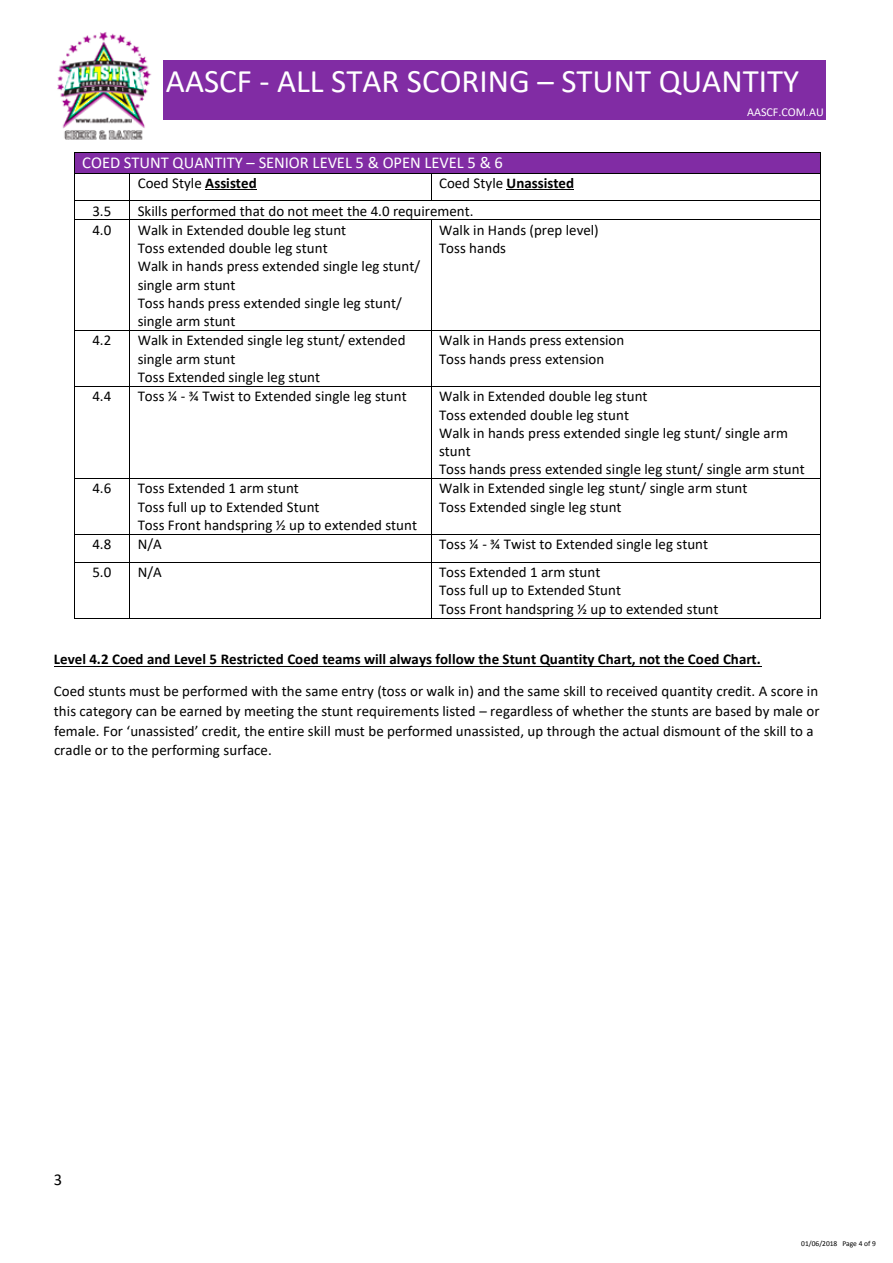
<style>
.page{position:relative;width:893px;height:1263px;background:#fff}
.page>*{position:absolute;margin:0;border:0;box-sizing:border-box;transform-origin:0 0}
.t1{font:33px "Calibri";color:#fff}
.t2{font:16.5px "Calibri";color:#fff}
.t3{font:16.5px "Calibri";color:#000}
.t4{font:15px/18.3px "Calibri";color:#000}
.t5{font:700 15px "Calibri";color:#000}
.t6{font:12px "Calibri";color:#fff}
.t7{font:7.5px "Calibri";color:#000}
.s1{font-weight:700}
.s2{font-weight:400}
</style>
<div class="page">
<hr style="left:54px;top:666px;width:708px;height:1px;background:#000">
<div style="left:82px;top:152px;width:730px;height:21px;background:#812ca4"></div>
<hr style="left:74px;top:152px;width:746px;height:1px;background:#000">
<hr style="left:205px;top:189px;width:52px;height:1px;background:#000">
<hr style="left:507px;top:189px;width:67px;height:1px;background:#000">
<hr style="left:74px;top:173px;width:55px;height:1px;background:#000">
<hr style="left:130px;top:173px;width:301px;height:1px;background:#000">
<hr style="left:431px;top:173px;width:389px;height:1px;background:#000">
<hr style="left:74px;top:201px;width:55px;height:1px;background:#000">
<hr style="left:130px;top:201px;width:301px;height:1px;background:#000">
<svg style="left:431px;top:174px;width:1px;height:27px"></svg>
<hr style="left:431px;top:201px;width:389px;height:1px;background:#000">
<svg style="left:74px;top:153px;width:1px;height:67px"></svg>
<hr style="left:74px;top:220px;width:55px;height:1px;background:#000">
<svg style="left:129px;top:173px;width:1px;height:47px"></svg>
<hr style="left:130px;top:220px;width:301px;height:1px;background:#000">
<hr style="left:431px;top:220px;width:389px;height:1px;background:#000">
<svg style="left:820px;top:152px;width:1px;height:68px"></svg>
<hr style="left:74px;top:220px;width:1px;height:110px;background:#000">
<hr style="left:129px;top:220px;width:1px;height:110px;background:#000">
<hr style="left:431px;top:220px;width:1px;height:110px;background:#000">
<hr style="left:820px;top:220px;width:1px;height:110px;background:#000">
<hr style="left:74px;top:330px;width:55px;height:1px;background:#000">
<hr style="left:130px;top:330px;width:301px;height:1px;background:#000">
<hr style="left:431px;top:330px;width:389px;height:1px;background:#000">
<hr style="left:74px;top:331px;width:1px;height:55px;background:#000">
<hr style="left:129px;top:331px;width:1px;height:55px;background:#000">
<hr style="left:431px;top:331px;width:1px;height:55px;background:#000">
<hr style="left:820px;top:331px;width:1px;height:55px;background:#000">
<hr style="left:74px;top:386px;width:55px;height:1px;background:#000">
<hr style="left:130px;top:386px;width:301px;height:1px;background:#000">
<hr style="left:431px;top:386px;width:389px;height:1px;background:#000">
<hr style="left:74px;top:387px;width:1px;height:91px;background:#000">
<hr style="left:129px;top:387px;width:1px;height:91px;background:#000">
<hr style="left:431px;top:387px;width:1px;height:91px;background:#000">
<hr style="left:820px;top:387px;width:1px;height:91px;background:#000">
<hr style="left:74px;top:478px;width:55px;height:1px;background:#000">
<hr style="left:130px;top:478px;width:301px;height:1px;background:#000">
<hr style="left:431px;top:478px;width:389px;height:1px;background:#000">
<hr style="left:74px;top:479px;width:1px;height:55px;background:#000">
<hr style="left:129px;top:479px;width:1px;height:55px;background:#000">
<hr style="left:431px;top:479px;width:1px;height:55px;background:#000">
<hr style="left:820px;top:479px;width:1px;height:55px;background:#000">
<hr style="left:74px;top:534px;width:55px;height:1px;background:#000">
<hr style="left:130px;top:534px;width:301px;height:1px;background:#000">
<hr style="left:431px;top:534px;width:389px;height:1px;background:#000">
<svg style="left:74px;top:535px;width:1px;height:27px"></svg>
<hr style="left:74px;top:562px;width:55px;height:1px;background:#000">
<svg style="left:129px;top:534px;width:1px;height:29px"></svg>
<hr style="left:130px;top:562px;width:301px;height:1px;background:#000">
<svg style="left:431px;top:535px;width:1px;height:27px"></svg>
<hr style="left:431px;top:562px;width:389px;height:1px;background:#000">
<svg style="left:820px;top:534px;width:1px;height:29px"></svg>
<hr style="left:74px;top:563px;width:1px;height:55px;background:#000">
<hr style="left:74px;top:618px;width:55px;height:1px;background:#000">
<hr style="left:129px;top:563px;width:1px;height:55px;background:#000">
<hr style="left:130px;top:618px;width:301px;height:1px;background:#000">
<hr style="left:431px;top:563px;width:1px;height:55px;background:#000">
<hr style="left:431px;top:618px;width:389px;height:1px;background:#000">
<hr style="left:820px;top:563px;width:1px;height:55px;background:#000">
<div style="left:164px;top:61px;width:662px;height:43px;background:#812ca4"></div>
<div style="left:164px;top:104px;width:662px;height:16px;background:#812ca4"></div>
<img style="left:57px;top:32px;width:95px;height:108px">
<h1 class="t1" style="left:166px;top:58px;width:635px">AASCF - ALL STAR SCORING – STUNT QUANTITY</h1>
<p class="t6" style="left:747px;top:103px;width:78px">AASCF.COM.AU</p>
<p class="t2" style="left:82px;top:151px;width:422px">COED STUNT QUANTITY – SENIOR LEVEL 5 &amp; OPEN LEVEL 5 &amp; 6</p>
<p class="t4" style="left:138px;top:173px;width:121px">Coed Style <span class="s1">Assisted</span></p>
<p class="t5" style="left:439px;top:172px;width:137px"><span class="s2">Coed Style</span> Unassisted</p>
<p class="t4" style="left:92px;top:201px;width:20px">3.5</p>
<p class="t4" style="left:138px;top:201px;width:337px">Skills performed that do not meet the 4.0 requirement.</p>
<p class="t4" style="left:92px;top:220px;width:20px">4.0</p>
<p class="t4" style="left:138px;top:220px;width:284px">Walk in Extended double leg stunt<br>Toss extended double leg stunt<br>Walk in hands press extended single leg stunt/ single arm stunt<br>Toss hands press extended single leg stunt/ single arm stunt</p>
<p class="t4" style="left:439px;top:220px;width:161px">Walk in Hands (prep level)<br>Toss hands</p>
<p class="t4" style="left:92px;top:331px;width:20px">4.2</p>
<p class="t4" style="left:138px;top:331px;width:269px">Walk in Extended single leg stunt/ extended single arm stunt<br>Toss Extended single leg stunt</p>
<p class="t4" style="left:439px;top:331px;width:187px">Walk in Hands press extension<br>Toss hands press extension</p>
<p class="t4" style="left:92px;top:387px;width:20px">4.4</p>
<p class="t4" style="left:138px;top:387px;width:271px">Toss ¼ - ¾ Twist to Extended single leg stunt</p>
<p class="t4" style="left:439px;top:387px;width:367px">Walk in Extended double leg stunt<br>Toss extended double leg stunt<br>Walk in hands press extended single leg stunt/ single arm stunt<br>Toss hands press extended single leg stunt/ single arm stunt</p>
<p class="t4" style="left:92px;top:479px;width:20px">4.6</p>
<p class="t4" style="left:138px;top:479px;width:281px">Toss Extended 1 arm stunt<br>Toss full up to Extended Stunt<br>Toss Front handspring ½ up to extended stunt</p>
<p class="t4" style="left:439px;top:479px;width:310px">Walk in Extended single leg stunt/ single arm stunt<br>Toss Extended single leg stunt</p>
<p class="t4" style="left:92px;top:535px;width:20px">4.8</p>
<p class="t4" style="left:138px;top:535px;width:26px">N/A</p>
<p class="t4" style="left:439px;top:535px;width:271px">Toss ¼ - ¾ Twist to Extended single leg stunt</p>
<p class="t4" style="left:92px;top:562px;width:20px">5.0</p>
<p class="t4" style="left:138px;top:562px;width:26px">N/A</p>
<p class="t4" style="left:439px;top:562px;width:281px">Toss Extended 1 arm stunt<br>Toss full up to Extended Stunt<br>Toss Front handspring ½ up to extended stunt</p>
<p class="t5" style="left:54px;top:649px;width:708px">Level 4.2 Coed and Level 5 Restricted Coed teams will always follow the Stunt Quantity Chart, not the Coed Chart.</p>
<p class="t4" style="left:54px;top:681px;width:767px;line-height:19.8px">Coed stunts must be performed with the same entry (toss or walk in) and the same skill to received quantity credit. A score in this category can be earned by meeting the stunt requirements listed – regardless of whether the stunts are based by male or female. For ‘unassisted’ credit, the entire skill must be performed unassisted, up through the actual dismount of the skill to a cradle or to the performing surface.</p>
<p class="t3" style="left:54px;top:1167px;width:10px">3</p>
<p class="t7" style="left:801px;top:1239px;width:76px">01/06/2018 Page 4 of 9</p>
</div>
